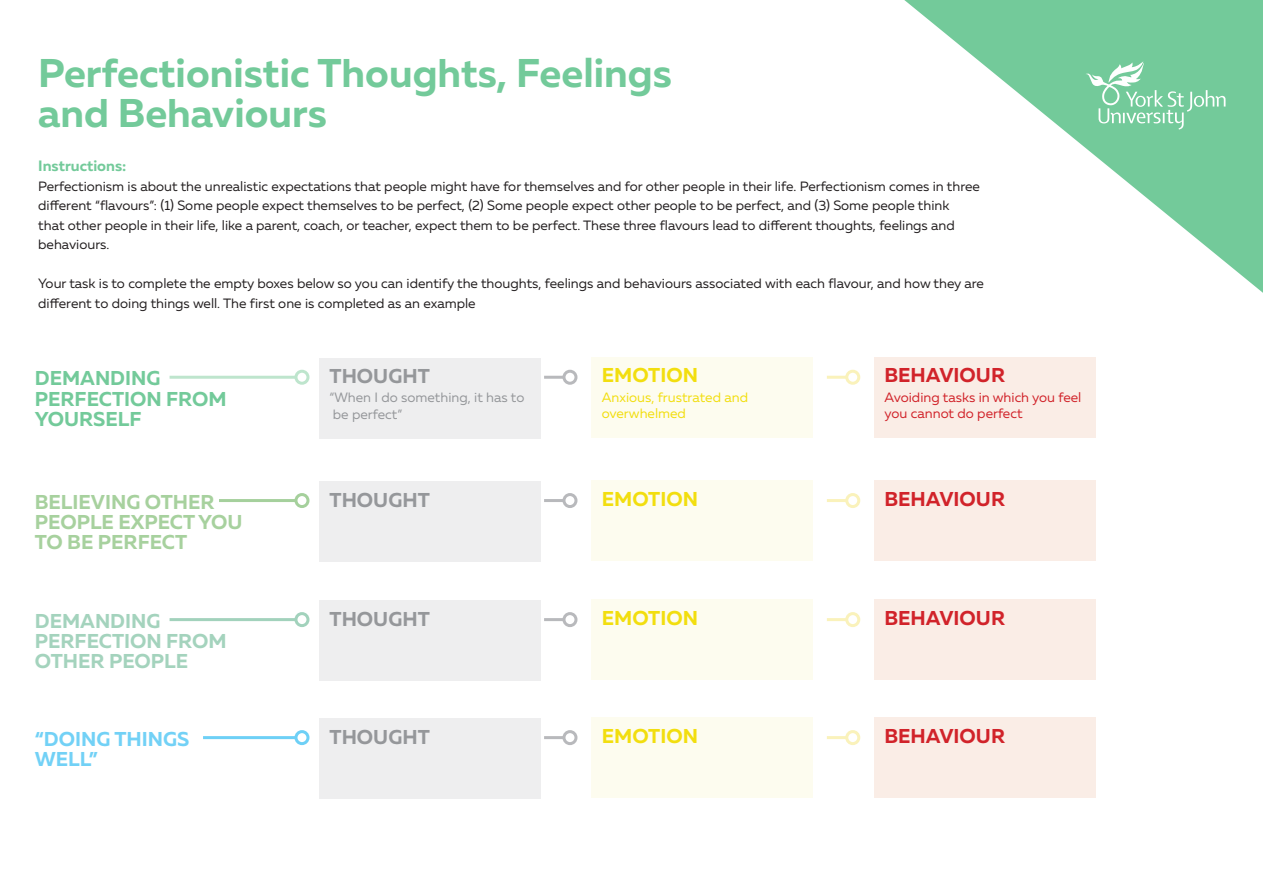
<style>
.page{position:relative;width:1263px;height:893px;background:#fff}
.page>*{position:absolute;margin:0;border:0;box-sizing:border-box;transform-origin:0 0}
.t1{font:700 40.05px/40.3px "Muller";color:#73ca9a}
.t2{font:700 19.95px/20.2px "Muller";color:#a7d19e}
.t3{font:700 19.95px "Muller";color:#d1232a}
.t4{font:700 19.95px/20.2px "Muller";color:#a4d3bd}
.t5{font:700 19.95px/20.2px "Muller";color:#73ca9a}
.t6{font:700 19.95px "Muller";color:#95979a}
.t7{font:700 19.95px "Muller";color:#f2de0f}
.t8{font:700 19.95px/20.2px "Muller";color:#72d1f6}
.t9{font:700 15px "Muller";color:#73ca9a}
.t10{font:13.5px/19.5px "Muller";color:#231f20}
.t11{font:13.5px/16.2px "Muller";color:#d1232a}
.t12{font:13.5px "Muller";color:#95979a}
.t13{font:13.5px/16.2px "Muller";color:#f2de0f}
</style>
<div class="page">
<div style="left:319px;top:358px;width:221px;height:81px;background:#eeeeef"></div>
<svg style="left:904px;top:0;width:359px;height:293px"></svg>
<svg style="left:1085px;top:61px;width:140px;height:69px;background:#87d1a8"></svg>
<hr style="left:170px;top:376px;width:126px;height:3px;background:#bee5cd">
<div style="left:294px;top:370px;width:15px;height:15px;border:3px solid #bee5cd;border-radius:50%"></div>
<hr style="left:544px;top:376px;width:20px;height:3px;background:#b8b9bc">
<div style="left:562px;top:370px;width:15px;height:15px;border:3px solid #b8b9bc;border-radius:50%"></div>
<div style="left:592px;top:357px;width:221px;height:81px;background:#fdfcef"></div>
<hr style="left:827px;top:376px;width:20px;height:3px;background:#faf2bb">
<div style="left:845px;top:370px;width:15px;height:15px;border:3px solid #faf2bb;border-radius:50%"></div>
<div style="left:874px;top:357px;width:221px;height:81px;background:#faede6"></div>
<div style="left:319px;top:481px;width:221px;height:81px;background:#eeeeef"></div>
<hr style="left:219px;top:499px;width:77px;height:3px;background:#a5d09c">
<div style="left:294px;top:493px;width:15px;height:15px;border:3px solid #a5d09c;border-radius:50%"></div>
<hr style="left:544px;top:499px;width:20px;height:3px;background:#b8b9bc">
<div style="left:562px;top:493px;width:15px;height:15px;border:3px solid #b8b9bc;border-radius:50%"></div>
<div style="left:592px;top:480px;width:221px;height:81px;background:#fdfcef"></div>
<hr style="left:827px;top:499px;width:20px;height:3px;background:#faf2bb">
<div style="left:845px;top:493px;width:15px;height:15px;border:3px solid #faf2bb;border-radius:50%"></div>
<div style="left:874px;top:480px;width:221px;height:81px;background:#faede6"></div>
<div style="left:319px;top:600px;width:221px;height:81px;background:#eeeeef"></div>
<hr style="left:170px;top:618px;width:126px;height:3px;background:#a2d2bc">
<div style="left:294px;top:612px;width:15px;height:15px;border:3px solid #a2d2bc;border-radius:50%"></div>
<hr style="left:544px;top:618px;width:20px;height:3px;background:#b8b9bc">
<div style="left:562px;top:612px;width:15px;height:15px;border:3px solid #b8b9bc;border-radius:50%"></div>
<div style="left:592px;top:600px;width:221px;height:80px;background:#fdfcef"></div>
<hr style="left:827px;top:618px;width:20px;height:3px;background:#faf2bb">
<div style="left:845px;top:612px;width:15px;height:15px;border:3px solid #faf2bb;border-radius:50%"></div>
<div style="left:874px;top:600px;width:221px;height:80px;background:#faede6"></div>
<div style="left:319px;top:718px;width:221px;height:81px;background:#eeeeef"></div>
<hr style="left:203px;top:736px;width:93px;height:3px;background:#6ed0f6">
<div style="left:294px;top:730px;width:15px;height:15px;border:3px solid #6ed0f6;border-radius:50%"></div>
<hr style="left:544px;top:736px;width:20px;height:3px;background:#b8b9bc">
<div style="left:562px;top:730px;width:15px;height:15px;border:3px solid #b8b9bc;border-radius:50%"></div>
<div style="left:592px;top:718px;width:221px;height:80px;background:#fdfcef"></div>
<hr style="left:827px;top:736px;width:20px;height:3px;background:#faf2bb">
<div style="left:845px;top:730px;width:15px;height:15px;border:3px solid #faf2bb;border-radius:50%"></div>
<div style="left:874px;top:718px;width:221px;height:80px;background:#faede6"></div>
<p class="t1" style="left:38px;top:53px;width:635px">Perfectionistic Thoughts, Feelings and Behaviours</p>
<p class="t9" style="left:38px;top:156px;width:90px">Instructions:</p>
<p class="t10" style="left:38px;top:176px;width:943px">Perfectionism is about the unrealistic expectations that people might have for themselves and for other people in their life. Perfectionism comes in three different “flavours”: (1) Some people expect themselves to be perfect, (2) Some people expect other people to be perfect, and (3) Some people think<br>that other people in their life, like a parent, coach, or teacher, expect them to be perfect. These three flavours lead to different thoughts, feelings and behaviours.</p>
<p class="t10" style="left:38px;top:273px;width:947px">Your task is to complete the empty boxes below so you can identify the thoughts, feelings and behaviours associated with each flavour, and how they are different to doing things well. The first one is completed as an example</p>
<p class="t5" style="left:35px;top:368px;width:193px">DEMANDING<br>PERFECTION FROM<br>YOURSELF</p>
<p class="t6" style="left:330px;top:364px;width:102px">THOUGHT</p>
<p class="t12" style="left:330px;top:389px;width:196px">“When I do something, it has to</p>
<p class="t12" style="left:333px;top:406px;width:71px">be perfect”</p>
<p class="t7" style="left:602px;top:363px;width:98px">EMOTION</p>
<p class="t13" style="left:602px;top:389px;width:148px">Anxious, frustrated and overwhelmed</p>
<p class="t3" style="left:884px;top:363px;width:122px">BEHAVIOUR</p>
<p class="t11" style="left:884px;top:389px;width:198px">Avoiding tasks in which you feel you cannot do perfect</p>
<p class="t2" style="left:35px;top:492px;width:209px">BELIEVING OTHER<br>PEOPLE EXPECT YOU<br>TO BE PERFECT</p>
<p class="t6" style="left:330px;top:487px;width:102px">THOUGHT</p>
<p class="t7" style="left:602px;top:486px;width:98px">EMOTION</p>
<p class="t3" style="left:884px;top:486px;width:122px">BEHAVIOUR</p>
<p class="t4" style="left:35px;top:611px;width:193px">DEMANDING<br>PERFECTION FROM<br>OTHER PEOPLE</p>
<p class="t6" style="left:330px;top:606px;width:102px">THOUGHT</p>
<p class="t7" style="left:602px;top:605px;width:98px">EMOTION</p>
<p class="t3" style="left:884px;top:605px;width:122px">BEHAVIOUR</p>
<p class="t8" style="left:35px;top:729px;width:156px">“DOING THINGS<br>WELL”</p>
<p class="t6" style="left:330px;top:724px;width:102px">THOUGHT</p>
<p class="t7" style="left:602px;top:723px;width:98px">EMOTION</p>
<p class="t3" style="left:884px;top:723px;width:122px">BEHAVIOUR</p>
</div>
